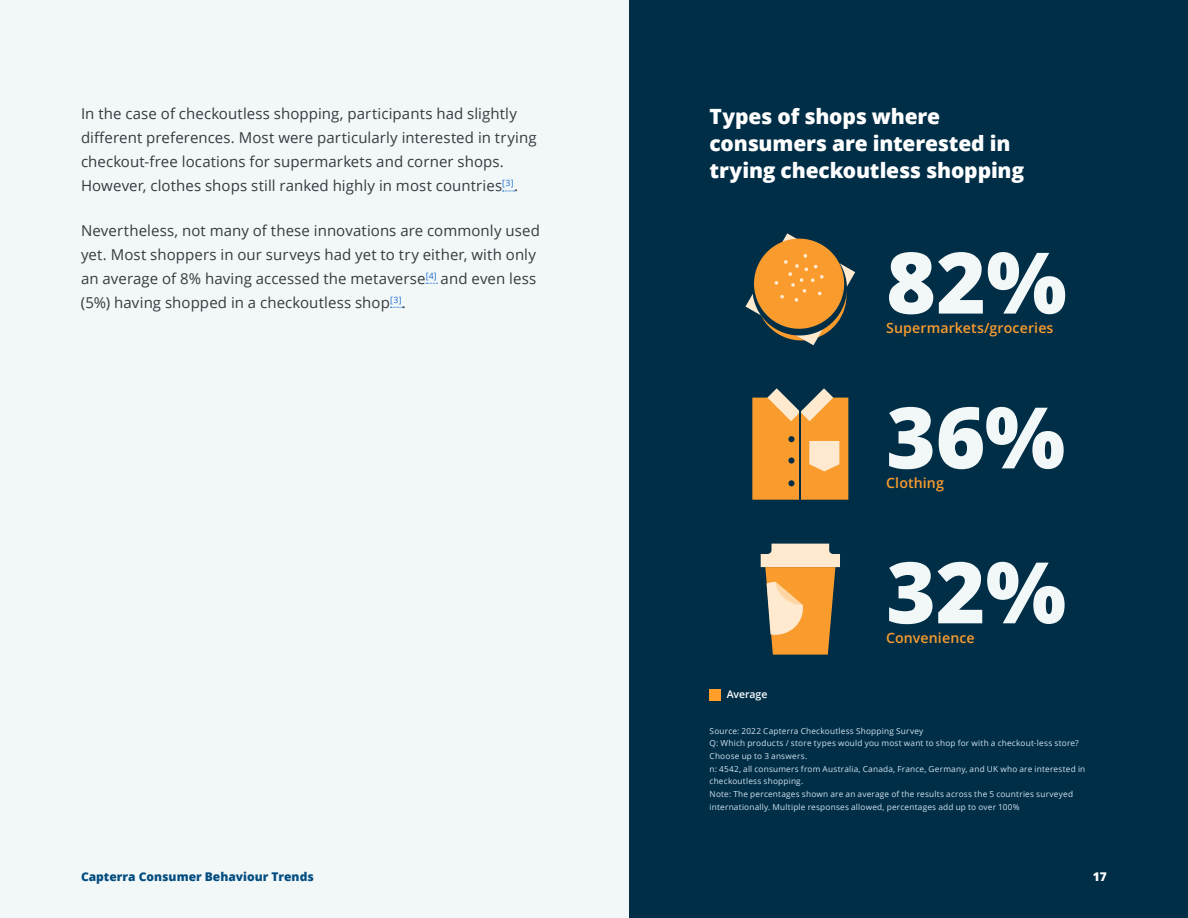
<style>
.page{position:relative;width:1188px;height:918px;background:#fff}
.page>*{position:absolute;margin:0;border:0;box-sizing:border-box;transform-origin:0 0}
.t1{font:800 85.05px "Open Sans";color:#f2f8f8}
.t2{font:800 21px/27px "Open Sans";letter-spacing:-.01em;color:#fff}
.t3{font:15px/24px "Open Sans";letter-spacing:.005em;color:#363a41}
.t4{font:600 14.1px "Open Sans";letter-spacing:.01em;color:#f99c2d}
.t5{font:800 12px "Open Sans";color:#044d80}
.t6{font:800 12px "Open Sans";color:#fff}
.t7{font:600 10.5px "Open Sans";letter-spacing:-.01em;color:#fff}
.t8{font:8.25px/12.8px "Open Sans";letter-spacing:.025em;color:#d2e1ef}
</style>
<div class="page">
<div style="left:629px;top:0;width:559px;height:918px;background:#002e47"></div>
<div style="left:0;top:0;width:629px;height:918px;background:#f2f8f8"></div>
<svg style="left:503px;top:191px;width:12px;height:1px"></svg>
<svg style="left:426px;top:283px;width:12px;height:1px"></svg>
<svg style="left:390px;top:307px;width:13px;height:1px"></svg>
<svg style="left:746px;top:233px;width:109px;height:113px"></svg>
<svg style="left:761px;top:544px;width:79px;height:111px"></svg>
<div style="left:752px;top:398px;width:96px;height:102px;background:#f99c2d"></div>
<svg style="left:809px;top:441px;width:30px;height:30px"></svg>
<svg style="left:788px;top:436px;width:6px;height:6px"></svg>
<div style="left:788px;top:457px;width:6px;height:7px;background:#002e47;border-radius:50%"></div>
<svg style="left:788px;top:480px;width:6px;height:6px"></svg>
<svg style="left:767px;top:388px;width:66px;height:33px"></svg>
<hr style="left:800px;top:409px;width:1px;height:91px;background:#002e47">
<div style="left:710px;top:689px;width:11px;height:11px;background:#ff9e29"></div>
<p class="t3" style="left:81px;top:102px;width:457px">In the case of checkoutless shopping, participants had slightly different preferences. Most were particularly interested in trying checkout-free locations for supermarkets and corner shops.<br>However, clothes shops still ranked highly in most countries<sup>[3]</sup>.</p>
<p class="t3" style="left:81px;top:218px;width:460px">Nevertheless, not many of these innovations are commonly used yet. Most shoppers in our surveys had yet to try either, with only an average of 8% having accessed the metaverse<sup>[4]</sup> and even less (5%) having shopped in a checkoutless shop<sup>[3]</sup>.</p>
<h2 class="t2" style="left:710px;top:102px;width:316px">Types of shops where consumers are interested in trying checkoutless shopping</h2>
<h1 class="t1" style="left:886px;top:218px;width:182px">82%</h1>
<p class="t4" style="left:886px;top:319px;width:169px">Supermarkets/groceries</p>
<h1 class="t1" style="left:886px;top:373px;width:181px">36%</h1>
<p class="t4" style="left:886px;top:473px;width:59px">Clothing</p>
<p class="t7" style="left:727px;top:687px;width:42px">Average</p>
<h1 class="t1" style="left:886px;top:528px;width:182px">32%</h1>
<p class="t4" style="left:886px;top:628px;width:90px">Convenience</p>
<p class="t8" style="left:710px;top:724px;width:377px">Source: 2022 Capterra Checkoutless Shopping Survey<br>Q: Which products / store types would you most want to shop for with a checkout-less store?<br>Choose up to 3 answers.<br>n: 4542, all consumers from Australia, Canada, France, Germany, and UK who are interested in checkoutless shopping.<br>Note: The percentages shown are an average of the results across the 5 countries surveyed internationally. Multiple responses allowed, percentages add up to over 100%</p>
<p class="t5" style="left:81px;top:867px;width:234px">Capterra Consumer Behaviour Trends</p>
<p class="t6" style="left:1093px;top:867px;width:16px">17</p>
</div>
